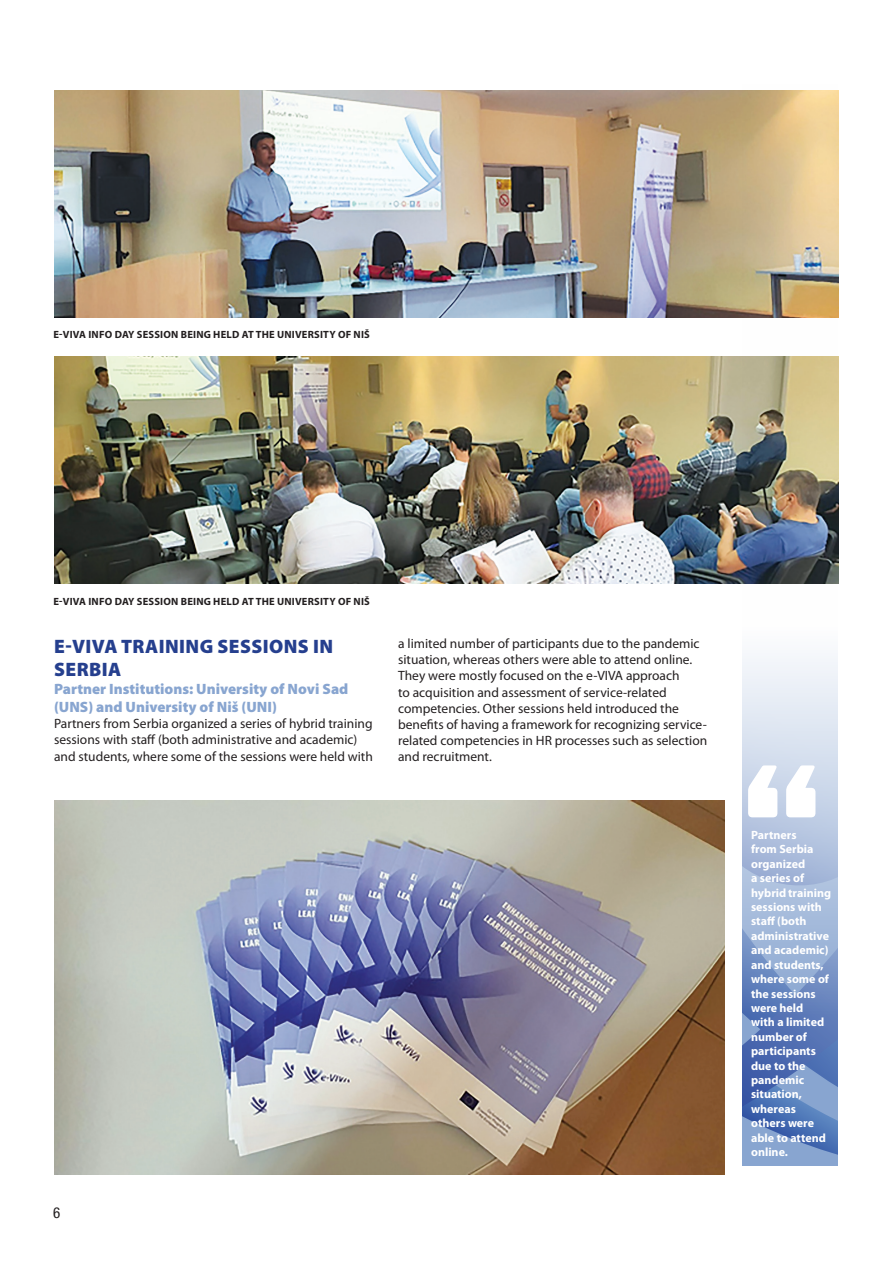
<style>
.page{position:relative;width:893px;height:1263px;background:#fff}
.page>*{position:absolute;margin:0;border:0;box-sizing:border-box;transform-origin:0 0}
.titull{font:900 19.5px/23.4px "Myriad Pro";letter-spacing:.02em;color:#253f8e}
.mestitull{font:900 15px/18px "Myriad Pro";color:#88a5d0}
.t1{font:condensed 15px "Helvetica Neue LT Std";color:#231f20}
.tekst{font:13.5px/16.2px "Myriad Pro";color:#231f20}
.tekst-2{font:700 12px/14.4px "Myriad Pro";color:#fff}
.tekst-3{font:700 10.5px "Myriad Pro";letter-spacing:.02em;color:#231f20}
</style>
<div class="page">
<img style="left:54px;top:356px;width:785px;height:228px">
<img style="left:54px;top:90px;width:785px;height:227px">
<img style="left:742px;top:90px;width:95px;height:494px">
<div style="left:742px;top:656px;width:95px;height:41px;background:#eef2f8"></div>
<svg style="left:742px;top:697px;width:95px;height:468px;background:#97add3"></svg>
<img style="left:54px;top:800px;width:670px;height:374px">
<p class="tekst-3" style="left:53px;top:327px;width:318px">E-VIVA INFO DAY SESSION BEING HELD AT THE UNIVERSITY OF NIŠ</p>
<p class="tekst-3" style="left:53px;top:594px;width:318px">E-VIVA INFO DAY SESSION BEING HELD AT THE UNIVERSITY OF NIŠ</p>
<p class="titull" style="left:54px;top:634px;width:280px">E-VIVA TRAINING SESSIONS IN<br>SERBIA</p>
<p class="mestitull" style="left:54px;top:680px;width:296px">Partner Institutions: University of Novi Sad (UNS) and University of Niš (UNI)</p>
<p class="tekst" style="left:54px;top:715px;width:320px">Partners from Serbia organized a series of hybrid training sessions with staff (both administrative and academic) and students, where some of the sessions were held with</p>
<p class="tekst" style="left:398px;top:635px;width:303px">a limited number of participants due to the pandemic situation, whereas others were able to attend online.</p>
<p class="tekst" style="left:398px;top:667px;width:311px">They were mostly focused on the e-VIVA approach<br>to acquisition and assessment of service-related competencies. Other sessions held introduced the benefits of having a framework for recognizing service&shy;related competencies in HR processes such as selection and recruitment.</p>
<p class="t1" style="left:53px;top:1204px;width:9px">6</p>
<p class="tekst-2" style="left:751px;top:827px;width:81px">Partners<br>from Serbia organized<br>a series of hybrid training sessions with staff (both administrative and academic) and students, where some of the sessions were held<br>with a limited number of participants due to the pandemic situation, whereas others were able to attend online.</p>
</div>
